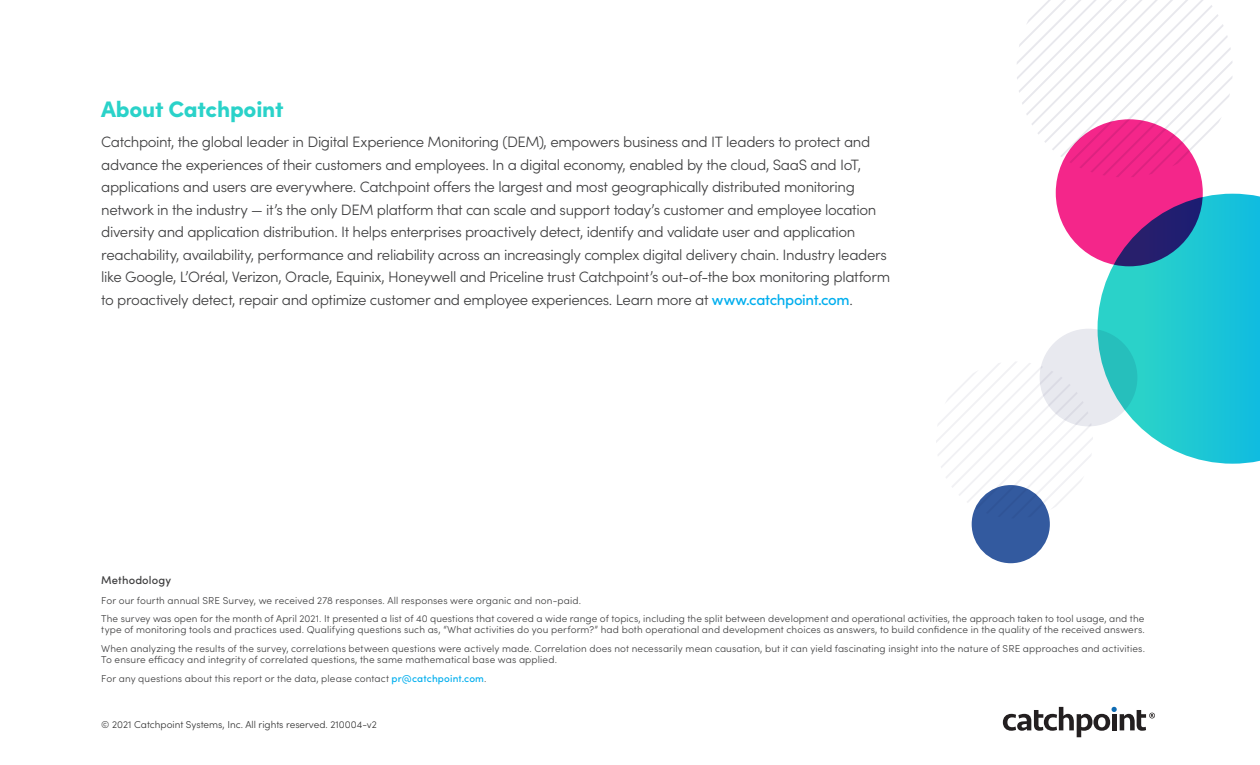
<style>
.page{position:relative;width:1260px;height:765px;background:#fff}
.page>*{position:absolute;margin:0;border:0;box-sizing:border-box;transform-origin:0 0}
.t1{font:900 22.5px "Sofia Pro";letter-spacing:-.01em;color:#2ad2c9}
.t2{font:300 15px/22.5px "Sofia Pro";letter-spacing:-.025em;color:#3e3e3f}
.Methodology{font:500 11.25px "Sofia Pro";letter-spacing:.01em;color:#3e3e3f}
.Methodology-2{font:300 10px/11.2px "Sofia Pro";letter-spacing:.01em;color:#3e3e3f}
.t3{font:300 10px "Sofia Pro";color:#333}
.s1{font-weight:500;color:#00aeee}
</style>
<div class="page">
<svg style="left:1003px;top:707px;width:152px;height:30px"></svg>
<div style="left:1040px;top:329px;width:97px;height:97px;background:#e8e9ef;border-radius:50%"></div>
<div style="left:972px;top:485px;width:78px;height:78px;background:#335a9f;border-radius:50%"></div>
<div style="left:1056px;top:119px;width:147px;height:147px;background:#f4268a;border-radius:50%"></div>
<svg style="left:1098px;top:194px;width:162px;height:270px"></svg>
<svg style="left:1017px;top:0;width:216px;height:177px"></svg>
<svg style="left:936px;top:361px;width:157px;height:157px"></svg>
<h1 class="t1" style="left:101px;top:92px;width:184px">About Catchpoint</h1>
<p class="t2" style="left:101px;top:130px;width:791px">Catchpoint, the global leader in Digital Experience Monitoring (DEM), empowers business and IT leaders to protect and advance the experiences of their customers and employees. In a digital economy, enabled by the cloud, SaaS and IoT, applications and users are everywhere. Catchpoint offers the largest and most geographically distributed monitoring network in the industry — it’s the only DEM platform that can scale and support today’s customer and employee location diversity and application distribution. It helps enterprises proactively detect, identify and validate user and application reachability, availability, performance and reliability across an increasingly complex digital delivery chain. Industry leaders like Google, L’Oréal, Verizon, Oracle, Equinix, Honeywell and Priceline trust Catchpoint’s out-of-the box monitoring platform to proactively detect, repair and optimize customer and employee experiences. Learn more at <span class="s1">www.catchpoint.com</span>.</p>
<p class="Methodology" style="left:101px;top:572px;width:71px">Methodology</p>
<p class="Methodology-2" style="left:101px;top:594px;width:481px">For our fourth annual SRE Survey, we received 278 responses. All responses were organic and non-paid.</p>
<p class="Methodology-2" style="left:101px;top:613px;width:1045px">The survey was open for the month of April 2021. It presented a list of 40 questions that covered a wide range of topics, including the split between development and operational activities, the approach taken to tool usage, and the type of monitoring tools and practices used. Qualifying questions such as, “What activities do you perform?” had both operational and development choices as answers, to build confidence in the quality of the received answers.</p>
<p class="Methodology-2" style="left:101px;top:642px;width:1045px">When analyzing the results of the survey, correlations between questions were actively made. Correlation does not necessarily mean causation, but it can yield fascinating insight into the nature of SRE approaches and activities.<br>To ensure efficacy and integrity of correlated questions, the same mathematical base was applied.</p>
<p class="Methodology-2" style="left:101px;top:672px;width:387px">For any questions about this report or the data, please contact <span class="s1">pr@catchpoint.com</span>.</p>
<p class="t3" style="left:101px;top:717px;width:277px">© 2021 Catchpoint Systems, Inc. All rights reserved. 210004-v2</p>
</div>
